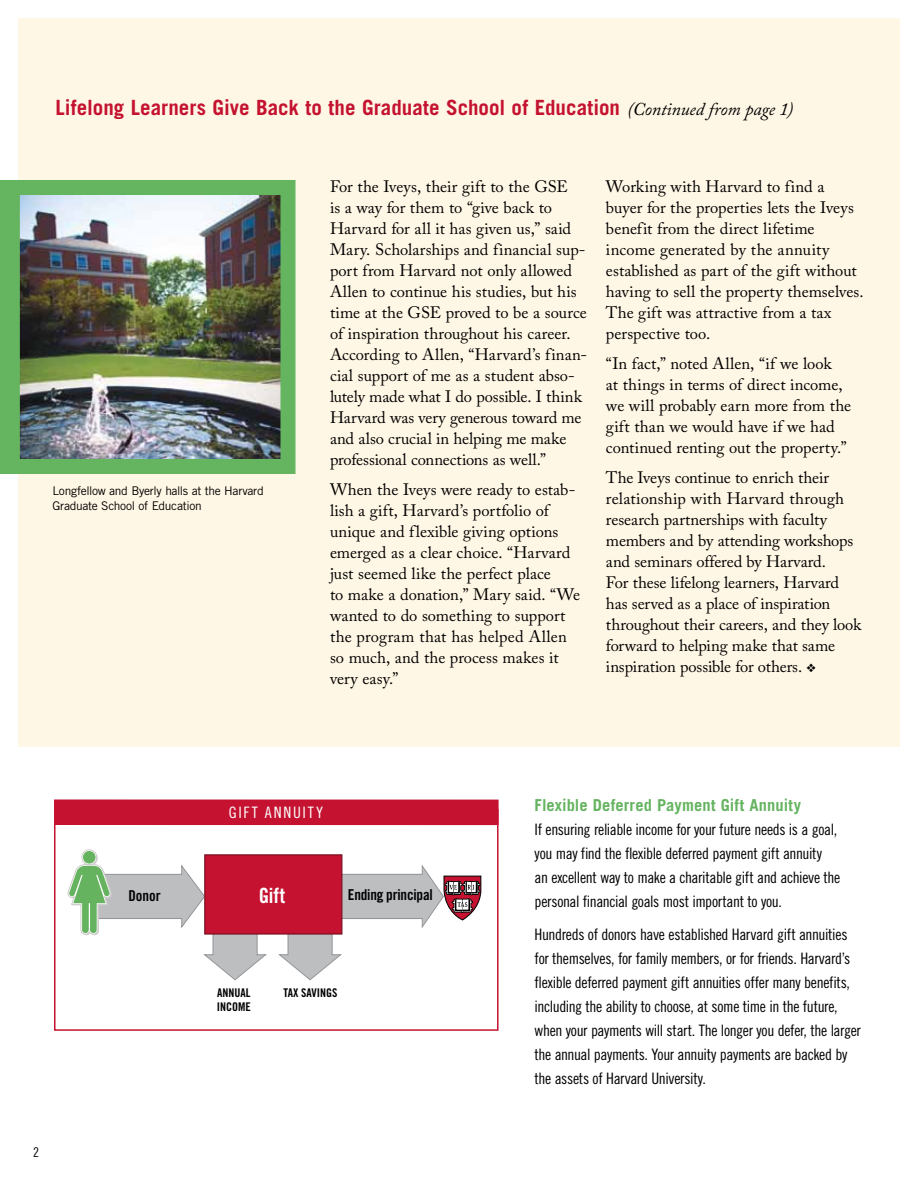
<style>
.page{position:relative;width:918px;height:1188px;background:#fff}
.page>*{position:absolute;margin:0;border:0;box-sizing:border-box;transform-origin:0 0}
.t1{font:700 21px "Trade Gothic LT Std";color:#c41230}
.t2{font:21px "Trade Gothic LT Std Bd Cn 20";color:#fff}
.t3{font:16.5px/21px "Adobe Caslon Pro";color:#000}
.t4{font:700 16.5px "Trade Gothic LT Std";letter-spacing:.005em;color:#65b460}
.t5{font:15.75px/24px "Trade Gothic LT Std Cn 18";letter-spacing:-.02em;color:#000}
.t6{font:15.75px "Trade Gothic LT Std Cn 18";letter-spacing:.115em;color:#fff}
.t7{font:15px "Trade Gothic LT Std Bd Cn 20";letter-spacing:-.015em;color:#000}
.t8{font:13.5px "Trade Gothic LT Std Cn 18";color:#000}
.t9{font:12px/15px "Trade Gothic LT Std";letter-spacing:-.025em;color:#000}
.t10{font:12px "Trade Gothic LT Std Bd Cn 20";color:#000}
.s1{font-family:"Adobe Caslon Pro";font-weight:400;font-style:italic;font-size:18px;color:#000}
</style>
<div class="page">
<div style="left:18px;top:18px;width:882px;height:729px;background:#fff7e5"></div>
<img style="left:20px;top:196px;width:260px;height:262px">
<div style="left:0;top:180px;width:296px;height:294px;border:15px solid #65b460"></div>
<div style="left:0;top:180px;width:20px;height:294px;background:#65b460"></div>
<div style="left:54px;top:809px;width:445px;height:222px;background:#fff;border:2px solid #c41230"></div>
<div style="left:54px;top:800px;width:445px;height:25px;background:#c41230"></div>
<svg style="left:67px;top:849px;width:200px;height:131px"></svg>
<svg style="left:279px;top:865px;width:202px;height:115px"></svg>
<div style="left:204px;top:854px;width:138px;height:81px;background:#c41230;border:1px solid #720e1d"></div>
<p class="t1" style="left:56px;top:94px;width:739px">Lifelong Learners Give Back to the Graduate School of Education <span class="s1">(Continued from page 1)</span></p>
<p class="t9" style="left:52px;top:483px;width:213px">Longfellow and Byerly halls at the Harvard<br>Graduate School of Education</p>
<p class="t3" style="left:330px;top:176px;width:259px">For the Iveys, their gift to the GSE<br>is a way for them to “give back to Harvard for all it has given us,” said Mary. Scholarships and financial sup&shy;port from Harvard not only allowed Allen to continue his studies, but his time at the GSE proved to be a source of inspiration throughout his career.<br>According to Allen, “Harvard’s finan&shy;cial support of me as a student abso&shy;lutely made what I do possible. I think Harvard was very generous toward me and also crucial in helping me make professional connections as well.”</p>
<p class="t3" style="left:330px;top:479px;width:252px">When the Iveys were ready to estab&shy;lish a gift, Harvard’s portfolio of unique and flexible giving options emerged as a clear choice. “Harvard just seemed like the perfect place<br>to make a donation,” Mary said. “We wanted to do something to support the program that has helped Allen so much, and the process makes it very easy.”</p>
<p class="t3" style="left:606px;top:176px;width:259px">Working with Harvard to find a buyer for the properties lets the Iveys benefit from the direct lifetime income generated by the annuity established as part of the gift without having to sell the property themselves.<br>The gift was attractive from a tax perspective too.</p>
<p class="t3" style="left:606px;top:353px;width:247px">“In fact,” noted Allen, “if we look<br>at things in terms of direct income, we will probably earn more from the gift than we would have if we had continued renting out the property.”</p>
<p class="t3" style="left:606px;top:467px;width:257px">The Iveys continue to enrich their relationship with Harvard through research partnerships with faculty members and by attending workshops and seminars offered by Harvard.<br>For these lifelong learners, Harvard has served as a place of inspiration throughout their careers, and they look forward to helping make that same inspiration possible for others. ❖</p>
<p class="t8" style="left:33px;top:1144px;width:7px">2</p>
<p class="t6" style="left:229px;top:803px;width:73px">Gift annuity</p>
<p class="t7" style="left:128px;top:887px;width:34px">DONOR</p>
<p class="t2" style="left:259px;top:883px;width:28px">GIFT</p>
<p class="t7" style="left:348px;top:886px;width:86px">ENDING PRINCIPAL</p>
<p class="t10" style="left:217px;top:986px;width:35px">ANNUAL</p>
<p class="t10" style="left:283px;top:986px;width:55px">TAX SAVINGS</p>
<p class="t10" style="left:217px;top:999px;width:17px">INCOME</p>
<p class="t4" style="left:535px;top:795px;width:268px">Flexible Deferred Payment Gift Annuity</p>
<p class="t5" style="left:535px;top:818px;width:307px">If ensuring reliable income for your future needs is a goal, you may find the flexible deferred payment gift annuity<br>an excellent way to make a charitable gift and achieve the personal financial goals most important to you.</p>
<p class="t5" style="left:535px;top:923px;width:328px">Hundreds of donors have established Harvard gift annuities for themselves, for family members, or for friends. Harvard’s flexible deferred payment gift annuities offer many benefits, including the ability to choose, at some time in the future, when your payments will start. The longer you defer, the larger the annual payments. Your annuity payments are backed by the assets of Harvard University.</p>
</div>
